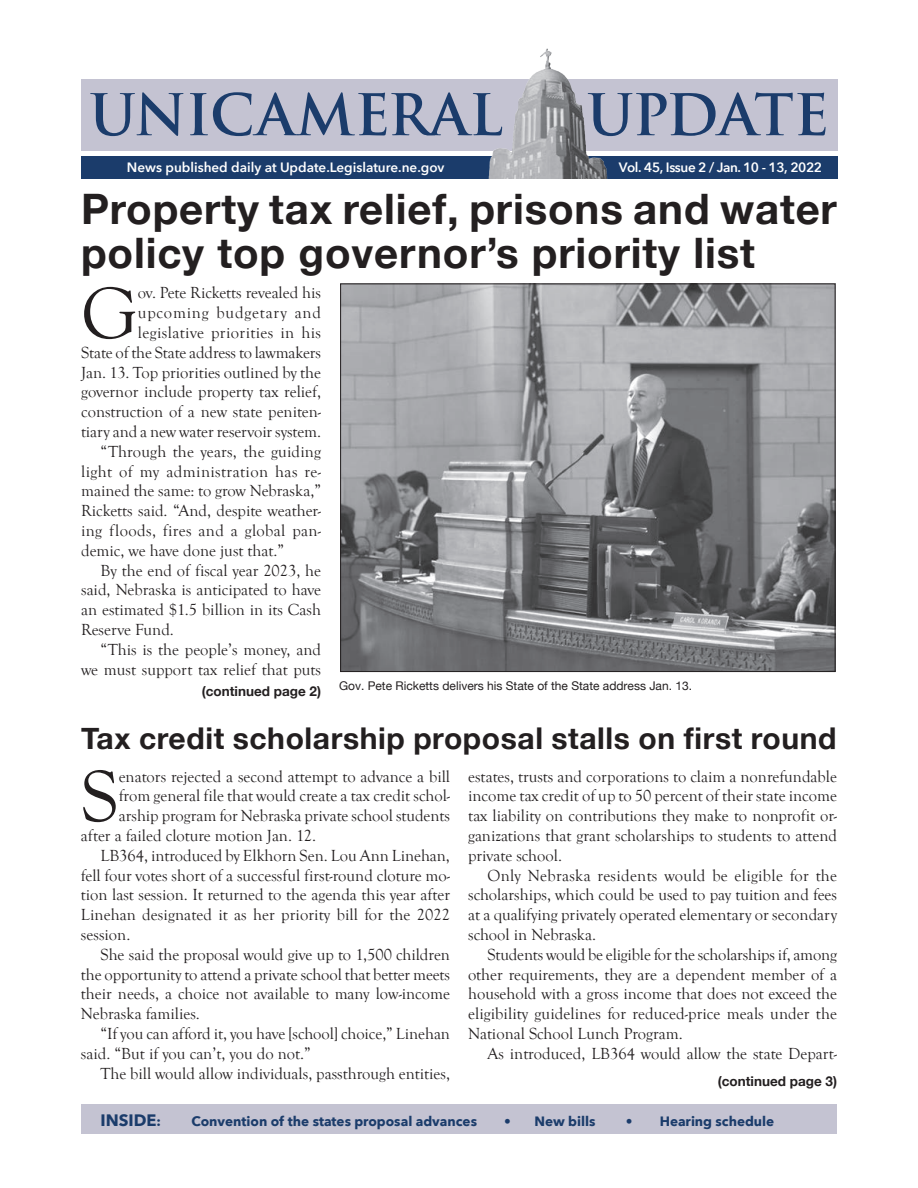
<style>
.page{position:relative;width:918px;height:1188px;background:#fff}
.page>*{position:absolute;margin:0;border:0;box-sizing:border-box;transform-origin:0 0}
.body{font:75.3px "Goudy Old Style T";color:#231f20}
.t1{font:700 55.8px "Trajan Pro";letter-spacing:-.01em;color:#1b3c6b}
.Head1{font:700 42px/43.5px "Helvetica Neue";letter-spacing:.02em;color:#231f20}
.Head1-2{font:700 30px "Helvetica Neue";letter-spacing:.02em;color:#231f20}
.body-2{font:16.5px/19.8px "Goudy Old Style T";color:#231f20;text-align:justify}
.t2{font:700 16.5px "Avenir Next";color:#1b3c6b}
.t3{font:700 13.5px "Avenir Next";color:#1b3c6b}
.t4{font:600 13.5px "Avenir Next";color:#fff}
.Upfront_Headline{font:700 13.5px "Helvetica Neue";color:#231f20}
.t5{font:600 13.5px "Avenir Next";letter-spacing:-.03em;color:#fff}
.photo_caption{font:12px "Helvetica Neue";color:#231f20}
.s1{font-size:13.5px}
</style>
<div class="page">
<div style="left:81px;top:1104px;width:756px;height:30px;background:#c4c3d2"></div>
<div style="left:81px;top:79px;width:756px;height:72px;background:#c4c3d2"></div>
<div style="left:81px;top:157px;width:756px;height:22px;background:#1b3c6b"></div>
<img style="left:486px;top:48px;width:127px;height:131px">
<img style="left:342px;top:286px;width:491px;height:384px">
<h2 class="t1" style="left:89px;top:80px;width:415px">UNICAMERAL</h2>
<h2 class="t1" style="left:587px;top:80px;width:244px">UPDATE</h2>
<p class="t4" style="left:127px;top:155px;width:319px">News published daily at Update.Legislature.ne.gov</p>
<p class="t5" style="left:619px;top:155px;width:205px">Vol. 45, Issue 2 / Jan. 10 - 13, 2022</p>
<p class="Head1" style="left:81px;top:189px;width:757px">Property tax relief, prisons and water policy top governor’s priority list</p>
<p class="body" style="left:81px;top:272px;width:58px">G</p>
<p class="body-2" style="left:81px;top:284px;width:242px;text-align:right">ov. Pete Ricketts revealed his upcoming budgetary and legislative priorities in his<br>State of the State address to lawmakers Jan. 13. Top priorities outlined by the governor include property tax relief, construction of a new state peniten&shy;tiary and a new water reservoir system.</p>
<p class="body-2" style="left:81px;top:442px;width:242px;text-indent:19px">“Through the years, the guiding light of my administration has re&shy;mained the same: to grow Nebraska,” Ricketts said. “And, despite weather&shy;ing floods, fires and a global pan&shy;demic, we have done just that.”</p>
<p class="body-2" style="left:81px;top:561px;width:242px;text-indent:19px">By the end of fiscal year 2023, he said, Nebraska is anticipated to have an estimated $1.5 billion in its Cash Reserve Fund.</p>
<p class="body-2" style="left:81px;top:640px;width:242px;text-align:right">“This is the people’s money, and we must support tax relief that puts</p>
<p class="Upfront_Headline" style="left:202px;top:681px;width:121px">(continued page 2)</p>
<p class="photo_caption" style="left:339px;top:677px;width:354px">Gov. Pete Ricketts delivers his State of the State address Jan. 13.</p>
<p class="Head1-2" style="left:81px;top:715px;width:757px">Tax credit scholarship proposal stalls on first round</p>
<p class="body" style="left:81px;top:755px;width:39px">S</p>
<p class="body-2" style="left:119px;top:767px;width:333px">enators rejected a second attempt to advance a bill</p>
<p class="body-2" style="left:468px;top:767px;width:371px">estates, trusts and corporations to claim a nonrefundable income tax credit of up to 50 percent of their state income tax liability on contributions they make to nonprofit or&shy;ganizations that grant scholarships to students to attend private school.</p>
<p class="body-2" style="left:468px;top:866px;width:371px;text-indent:19px">Only Nebraska residents would be eligible for the scholarships, which could be used to pay tuition and fees at a qualifying privately operated elementary or secondary school in Nebraska.</p>
<p class="body-2" style="left:468px;top:945px;width:371px;text-indent:19px">Students would be eligible for the scholarships if, among other requirements, they are a dependent member of a household with a gross income that does not exceed the eligibility guidelines for reduced-price meals under the National School Lunch Program.</p>
<p class="body-2" style="left:488px;top:1044px;width:351px">As introduced, LB364 would allow the state Depart-</p>
<p class="body-2" style="left:119px;top:786px;width:333px">from general file that would create a tax credit schol-</p>
<p class="body-2" style="left:119px;top:806px;width:333px">arship program for Nebraska private school students</p>
<p class="body-2" style="left:81px;top:826px;width:237px">after a failed cloture motion Jan. 12.</p>
<p class="body-2" style="left:81px;top:846px;width:371px;text-indent:19px">LB364, introduced by Elkhorn Sen. Lou Ann Linehan, fell four votes short of a successful first-round cloture mo&shy;tion last session. It returned to the agenda this year after Linehan designated it as her priority bill for the 2022 session.</p>
<p class="body-2" style="left:81px;top:945px;width:371px;text-indent:19px">She said the proposal would give up to 1,500 children the opportunity to attend a private school that better meets their needs, a choice not available to many low-income Nebraska families.</p>
<p class="body-2" style="left:81px;top:1024px;width:371px;text-indent:19px">“If you can afford it, you have [school] choice,” Linehan said. “But if you can’t, you do not.”</p>
<p class="body-2" style="left:100px;top:1064px;width:351px">The bill would allow individuals, passthrough entities,</p>
<p class="Upfront_Headline" style="left:718px;top:1070px;width:121px">(continued page 3)</p>
<p class="t2" style="left:101px;top:1106px;width:62px">INSIDE<span class="s1">:</span></p>
<p class="t3" style="left:191px;top:1109px;width:287px">Convention of the states proposal advances</p>
<p class="t3" style="left:504px;top:1109px;width:93px">• New bills</p>
<p class="t3" style="left:626px;top:1109px;width:150px">• Hearing schedule</p>
</div>
